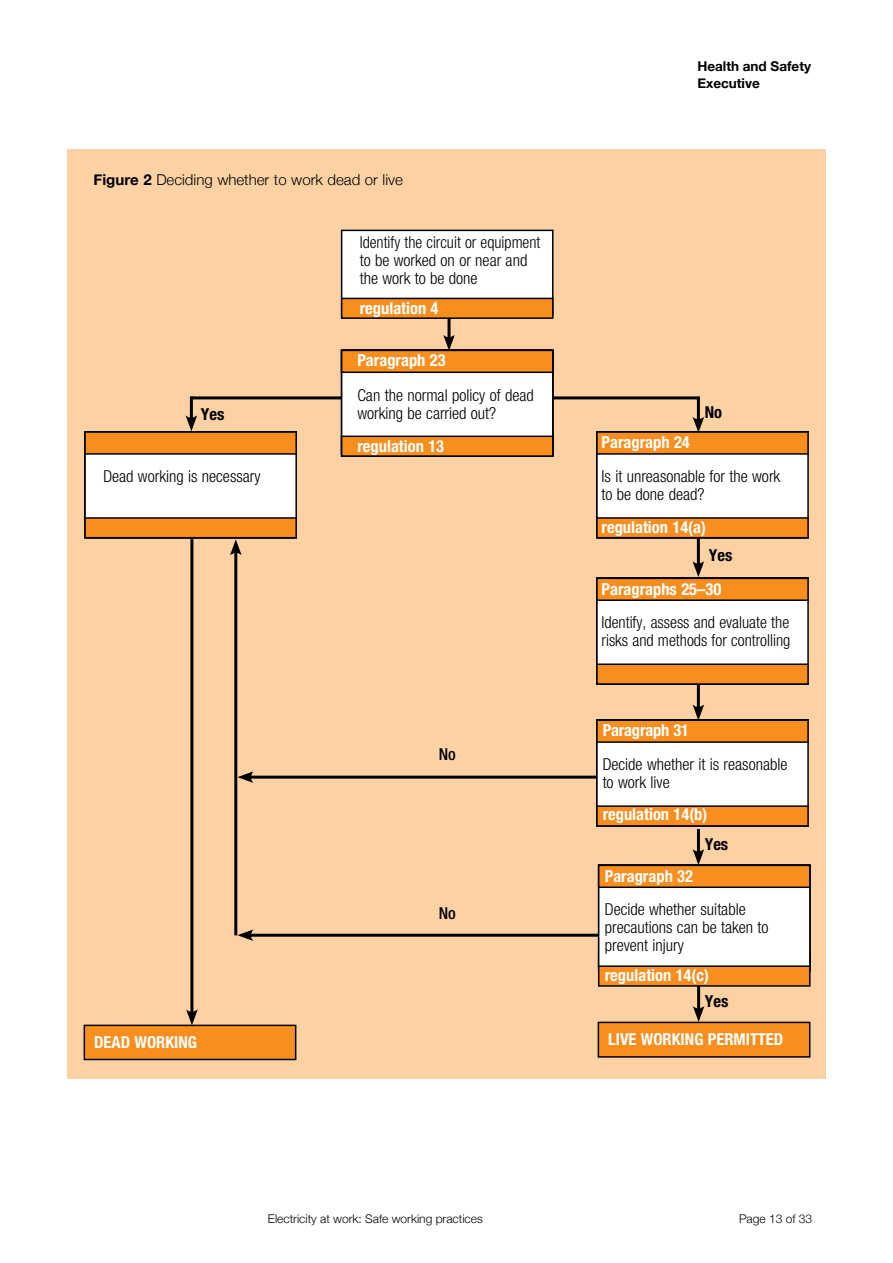
<style>
.page{position:relative;width:893px;height:1263px;background:#fff}
.page>*{position:absolute;margin:0;border:0;box-sizing:border-box;transform-origin:0 0}
.t1{font:300 condensed 16.5px/18px "Helvetica Neue";color:#000}
.t2{font:700 condensed 16.5px "Helvetica Neue";color:#fff}
.t3{font:700 condensed 16.5px "Helvetica Neue";color:#000}
.t4{font:500 condensed 16.5px "Helvetica Neue";color:#000}
.P__bodytext{font:300 15px "Helvetica Neue";color:#000}
.t5{font:700 13.5px/16.5px "Helvetica Neue";color:#000}
.t6{font:300 12px "Helvetica Neue";color:#000}
.s1{font-weight:700}
</style>
<div class="page">
<div style="left:67px;top:149px;width:759px;height:930px;background:#fcd2a5"></div>
<hr style="left:190px;top:439px;width:3px;height:576px;background:#000">
<svg style="left:186px;top:1009px;width:12px;height:16px"></svg>
<hr style="left:191px;top:396px;width:509px;height:3px;background:#000">
<div style="left:85px;top:432px;width:211px;height:103px;background:#fff"></div>
<div style="left:85px;top:432px;width:211px;height:22px;background:#f78e1e"></div>
<div style="left:84px;top:431px;width:213px;height:24px;border:2px solid #000"></div>
<div style="left:85px;top:518px;width:211px;height:20px;background:#f78e1e"></div>
<div style="left:84px;top:517px;width:213px;height:21px;border:2px solid #000"></div>
<hr style="left:248px;top:934px;width:367px;height:3px;background:#000">
<svg style="left:237px;top:929px;width:16px;height:12px"></svg>
<div style="left:599px;top:865px;width:211px;height:103px;background:#fff"></div>
<div style="left:598px;top:865px;width:212px;height:104px;border:2px solid #000"></div>
<div style="left:599px;top:865px;width:211px;height:22px;background:#f78e1e"></div>
<div style="left:598px;top:865px;width:212px;height:23px;border:2px solid #000"></div>
<div style="left:599px;top:966px;width:211px;height:20px;background:#f78e1e"></div>
<div style="left:598px;top:965px;width:212px;height:22px;border:2px solid #000"></div>
<div style="left:597px;top:432px;width:211px;height:103px;background:#fff"></div>
<div style="left:597px;top:432px;width:211px;height:22px;background:#f78e1e"></div>
<div style="left:596px;top:431px;width:213px;height:24px;border:2px solid #000"></div>
<div style="left:597px;top:518px;width:211px;height:20px;background:#f78e1e"></div>
<div style="left:596px;top:517px;width:213px;height:21px;border:2px solid #000"></div>
<div style="left:342px;top:350px;width:211px;height:103px;background:#fff"></div>
<div style="left:342px;top:350px;width:211px;height:22px;background:#f78e1e"></div>
<div style="left:341px;top:350px;width:212px;height:23px;border:2px solid #000"></div>
<div style="left:342px;top:436px;width:211px;height:20px;background:#f78e1e"></div>
<div style="left:341px;top:436px;width:212px;height:21px;border:2px solid #000"></div>
<hr style="left:448px;top:315px;width:3px;height:25px;background:#000">
<svg style="left:443px;top:335px;width:12px;height:16px"></svg>
<div style="left:84px;top:1025px;width:212px;height:34px;background:#f78e1e"></div>
<div style="left:84px;top:1025px;width:212px;height:35px;border:2px solid #000"></div>
<hr style="left:234px;top:550px;width:3px;height:385px;background:#000">
<svg style="left:230px;top:539px;width:12px;height:16px"></svg>
<hr style="left:697px;top:538px;width:3px;height:29px;background:#000">
<svg style="left:692px;top:561px;width:12px;height:16px"></svg>
<hr style="left:697px;top:684px;width:3px;height:26px;background:#000">
<svg style="left:692px;top:704px;width:12px;height:15px"></svg>
<div style="left:598px;top:1022px;width:212px;height:35px;background:#f78e1e"></div>
<div style="left:598px;top:1022px;width:212px;height:36px;border:2px solid #000"></div>
<hr style="left:248px;top:776px;width:366px;height:3px;background:#000">
<svg style="left:237px;top:771px;width:16px;height:12px"></svg>
<div style="left:342px;top:230px;width:211px;height:85px;background:#fff"></div>
<div style="left:341px;top:230px;width:212px;height:86px;border:2px solid #000"></div>
<div style="left:342px;top:298px;width:211px;height:20px;background:#f78e1e"></div>
<div style="left:341px;top:298px;width:212px;height:21px;border:2px solid #000"></div>
<div style="left:597px;top:578px;width:211px;height:103px;background:#fff"></div>
<div style="left:597px;top:578px;width:211px;height:22px;background:#f78e1e"></div>
<div style="left:596px;top:578px;width:213px;height:23px;border:2px solid #000"></div>
<div style="left:597px;top:664px;width:211px;height:20px;background:#f78e1e"></div>
<div style="left:596px;top:663px;width:213px;height:22px;border:2px solid #000"></div>
<div style="left:597px;top:720px;width:211px;height:103px;background:#fff"></div>
<div style="left:597px;top:720px;width:211px;height:22px;background:#f78e1e"></div>
<div style="left:596px;top:719px;width:213px;height:24px;border:2px solid #000"></div>
<div style="left:597px;top:806px;width:211px;height:20px;background:#f78e1e"></div>
<div style="left:596px;top:805px;width:213px;height:22px;border:2px solid #000"></div>
<hr style="left:697px;top:829px;width:3px;height:26px;background:#000">
<svg style="left:693px;top:849px;width:11px;height:16px"></svg>
<hr style="left:697px;top:986px;width:3px;height:25px;background:#000">
<svg style="left:693px;top:1006px;width:11px;height:16px"></svg>
<hr style="left:697px;top:397px;width:3px;height:25px;background:#000">
<svg style="left:693px;top:417px;width:11px;height:16px"></svg>
<hr style="left:190px;top:396px;width:3px;height:25px;background:#000">
<svg style="left:186px;top:415px;width:11px;height:16px"></svg>
<p class="P__bodytext" style="left:94px;top:167px;width:311px"><span class="s1">Figure 2</span> Deciding whether to work dead or live</p>
<p class="t3" style="left:201px;top:404px;width:25px">Yes</p>
<p class="t1" style="left:103px;top:467px;width:159px">Dead working is necessary</p>
<p class="t1" style="left:360px;top:233px;width:182px">Identify the circuit or equipment to be worked on or near and the work to be done</p>
<p class="t2" style="left:360px;top:298px;width:80px">regulation 4</p>
<p class="t2" style="left:357px;top:350px;width:90px">Paragraph 23</p>
<p class="t1" style="left:357px;top:386px;width:178px">Can the normal policy of dead working be carried out?</p>
<p class="t2" style="left:357px;top:436px;width:88px">regulation 13</p>
<p class="t2" style="left:94px;top:1032px;width:105px">DEAD WORKING</p>
<p class="t4" style="left:439px;top:744px;width:19px">No</p>
<p class="t4" style="left:439px;top:903px;width:19px">No</p>
<p class="t5" style="left:697px;top:58px;width:115px">Health and Safety<br>Executive</p>
<p class="t3" style="left:705px;top:402px;width:19px">No</p>
<p class="t2" style="left:601px;top:432px;width:90px">Paragraph 24</p>
<p class="t1" style="left:601px;top:467px;width:180px">Is it unreasonable for the work to be done dead?</p>
<p class="t2" style="left:601px;top:517px;width:106px">regulation 14(a)</p>
<p class="t3" style="left:709px;top:545px;width:25px">Yes</p>
<p class="t2" style="left:601px;top:579px;width:121px">Paragraphs 25–30</p>
<p class="t1" style="left:601px;top:613px;width:190px">Identify, assess and evaluate the risks and methods for controlling</p>
<p class="t2" style="left:603px;top:720px;width:88px">Paragraph 31</p>
<p class="t1" style="left:603px;top:755px;width:186px">Decide whether it is reasonable to work live</p>
<p class="t2" style="left:603px;top:804px;width:106px">regulation 14(b)</p>
<p class="t3" style="left:705px;top:834px;width:25px">Yes</p>
<p class="t2" style="left:605px;top:866px;width:90px">Paragraph 32</p>
<p class="t1" style="left:605px;top:900px;width:165px">Decide whether suitable precautions can be taken to prevent injury</p>
<p class="t2" style="left:605px;top:965px;width:106px">regulation 14(c)</p>
<p class="t3" style="left:705px;top:991px;width:25px">Yes</p>
<p class="t2" style="left:608px;top:1029px;width:177px">LIVE WORKING PERMITTED</p>
<p class="t6" style="left:268px;top:1208px;width:216px">Electricity at work: Safe working practices</p>
<p class="t6" style="left:739px;top:1208px;width:75px">Page 13 of 33</p>
</div>
